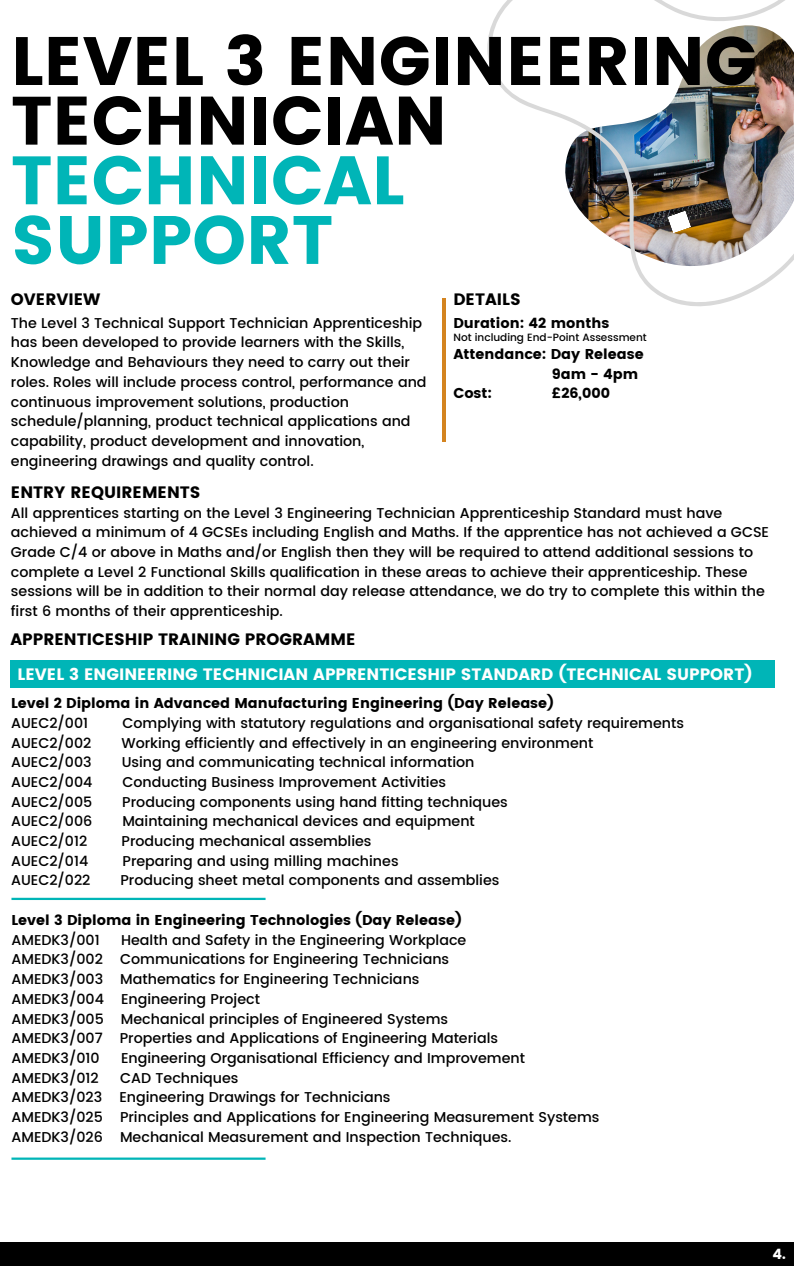
<style>
.page{position:relative;width:794px;height:1266px;background:#fff}
.page>*{position:absolute;margin:0;border:0;box-sizing:border-box;transform-origin:0 0}
.t1{font:700 68.25px/59.6px "Poppins";color:#000}
.t2{font:700 16.5px "Poppins";color:#fff}
.t3{font:700 16.5px "Poppins";color:#000}
.t4{font:500 14.25px/19.6px "Poppins";color:#000}
.t5{font:700 14.25px/19.6px "Poppins";color:#000}
.t6{font:700 14.25px "Poppins";color:#fff}
.t7{font:500 10.5px "Poppins";color:#000}
.s1{color:#00b5b7}
.s2{font-weight:500}
</style>
<div class="page">
<img style="left:487px;top:0;width:306px;height:307px">
<svg style="left:667px;top:210px;width:24px;height:23px"></svg>
<hr style="left:442px;top:299px;width:3px;height:300px;background:#d48420">
<div style="left:323px;top:443px;width:238px;height:238px;background:#fff"></div>
<div style="left:11px;top:660px;width:763px;height:27px;background:#00b5b7"></div>
<hr style="left:11px;top:898px;width:254px;height:2px;background:#00b5b7">
<hr style="left:11px;top:1157px;width:254px;height:2px;background:#00b5b7">
<div style="left:0;top:1241px;width:793px;height:25px;background:#000"></div>
<p class="t1" style="left:11px;top:31px;width:747px">LEVEL 3 ENGINEERING<br>TECHNICIAN<br><span class="s1">TECHNICAL<br>SUPPORT</span></p>
<h2 class="t3" style="left:11px;top:288px;width:91px">OVERVIEW</h2>
<p class="t3" style="left:453px;top:288px;width:69px">DETAILS</p>
<h2 class="t5" style="left:453px;top:313px;width:157px">Duration: 42 months</h2>
<h3 class="t7" style="left:453px;top:330px;width:195px">Not including End-Point Assessment</h3>
<h3 class="t5" style="left:551px;top:344px;width:93px;text-indent:-98px">Attendance: Day Release<br>9am - 4pm</h3>
<h1 class="t4" style="left:11px;top:313px;width:417px">The Level 3 Technical Support Technician Apprenticeship has been developed to provide learners with the Skills, Knowledge and Behaviours they need to carry out their roles. Roles will include process control, performance and continuous improvement solutions, production schedule/planning, product technical applications and capability, product development and innovation, engineering drawings and quality control.</h1>
<h3 class="t5" style="left:453px;top:383px;width:40px">Cost:</h3>
<h3 class="t5" style="left:551px;top:383px;width:59px">£26,000</h3>
<p class="t3" style="left:11px;top:480px;width:191px">ENTRY REQUIREMENTS</p>
<h3 class="t4" style="left:11px;top:503px;width:759px">All apprentices starting on the Level 3 Engineering Technician Apprenticeship Standard must have achieved a minimum of 4 GCSEs including English and Maths. If the apprentice has not achieved a GCSE Grade C/4 or above in Maths and/or English then they will be required to attend additional sessions to complete a Level 2 Functional Skills qualification in these areas to achieve their apprenticeship. These sessions will be in addition to their normal day release attendance, we do try to complete this within the first 6 months of their apprenticeship.</h3>
<h2 class="t3" style="left:11px;top:628px;width:346px">APPRENTICESHIP TRAINING PROGRAMME</h2>
<h3 class="t2" style="left:18px;top:663px;width:735px">LEVEL 3 ENGINEERING TECHNICIAN APPRENTICESHIP STANDARD (TECHNICAL SUPPORT)</h3>
<h2 class="t5" style="left:11px;top:693px;width:544px">Level 2 Diploma in Advanced Manufacturing Engineering (Day Release)<br><span class="s2">AUEC2/001</span></h2>
<h2 class="t4" style="left:122px;top:713px;width:562px">Complying with statutory regulations and organisational safety requirements</h2>
<h2 class="t4" style="left:11px;top:733px;width:82px">AUEC2/002</h2>
<h2 class="t4" style="left:121px;top:733px;width:473px">Working efficiently and effectively in an engineering environment</h2>
<h2 class="t4" style="left:11px;top:752px;width:82px">AUEC2/003</h2>
<h2 class="t4" style="left:122px;top:752px;width:354px">Using and communicating technical information</h2>
<h2 class="t4" style="left:11px;top:772px;width:83px">AUEC2/004</h2>
<h2 class="t4" style="left:122px;top:772px;width:325px">Conducting Business Improvement Activities</h2>
<h2 class="t4" style="left:11px;top:792px;width:83px">AUEC2/005</h2>
<h2 class="t4" style="left:122px;top:792px;width:387px">Producing components using hand fitting techniques</h2>
<h2 class="t4" style="left:11px;top:811px;width:83px">AUEC2/006</h2>
<h2 class="t4" style="left:122px;top:811px;width:354px">Maintaining mechanical devices and equipment</h2>
<h2 class="t4" style="left:11px;top:831px;width:78px">AUEC2/012</h2>
<h2 class="t4" style="left:121px;top:831px;width:251px">Producing mechanical assemblies</h2>
<h2 class="t4" style="left:11px;top:851px;width:79px">AUEC2/014</h2>
<h2 class="t4" style="left:122px;top:851px;width:277px">Preparing and using milling machines</h2>
<h2 class="t4" style="left:11px;top:870px;width:81px">AUEC2/022</h2>
<h2 class="t4" style="left:120px;top:870px;width:380px">Producing sheet metal components and assemblies</h2>
<h3 class="t5" style="left:11px;top:910px;width:451px">Level 3 Diploma in Engineering Technologies (Day Release)<br><span class="s2">AMEDK3/001</span></h3>
<h3 class="t4" style="left:11px;top:930px;width:488px;text-indent:109px">Health and Safety in the Engineering Workplace AMEDK3/002 Communications for Engineering Technicians AMEDK3/003 Mathematics for Engineering Technicians AMEDK3/004 Engineering Project<br>AMEDK3/005 Mechanical principles of Engineered Systems AMEDK3/007 Properties and Applications of Engineering Materials AMEDK3/010</h3>
<h3 class="t4" style="left:121px;top:1048px;width:405px">Engineering Organisational Efficiency and Improvement</h3>
<h3 class="t4" style="left:11px;top:1067px;width:89px">AMEDK3/012</h3>
<h3 class="t4" style="left:11px;top:1067px;width:589px;text-indent:109px">CAD Techniques<br>AMEDK3/023 Engineering Drawings for Technicians<br>AMEDK3/025 Principles and Applications for Engineering Measurement Systems AMEDK3/026 Mechanical Measurement and Inspection Techniques.</h3>
<h2 class="t6" style="left:772px;top:1244px;width:15px">4.</h2>
</div>
